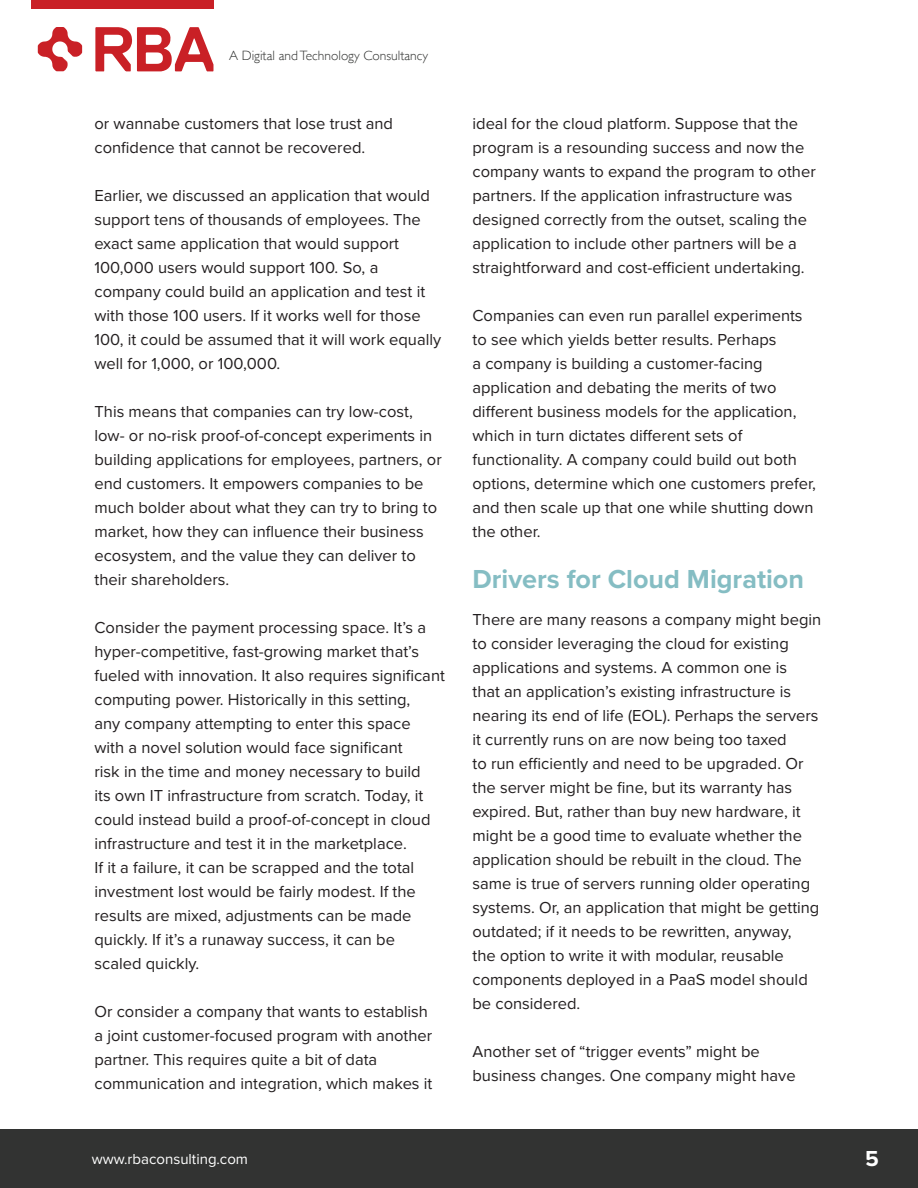
<style>
.page{position:relative;width:918px;height:1188px;background:#fff}
.page>*{position:absolute;margin:0;border:0;box-sizing:border-box;transform-origin:0 0}
.t1{font:700 27px "Proxima Nova";color:#85bdc3}
.t2{font:700 22.5px "Proxima Nova";color:#fff}
.Body_Copy{font:16.5px/24px "Proxima Nova";color:#231f20}
.t3{font:15px "Proxima Nova";color:#fff}
.t4{font:300 13.5px "Gill Sans";color:#323332}
</style>
<div class="page">
<svg style="left:38px;top:27px;width:175px;height:44px"></svg>
<div style="left:31px;top:0;width:182px;height:9px;background:#c92026"></div>
<div style="left:0;top:1130px;width:918px;height:58px;background:#323332"></div>
<p class="t4" style="left:229px;top:45px;width:201px">A Digital and Technology Consultancy</p>
<p class="Body_Copy" style="left:94px;top:112px;width:300px">or wannabe customers that lose trust and confidence that cannot be recovered.</p>
<p class="Body_Copy" style="left:94px;top:184px;width:348px">Earlier, we discussed an application that would support tens of thousands of employees. The exact same application that would support 100,000 users would support 100. So, a company could build an application and test it with those 100 users. If it works well for those 100, it could be assumed that it will work equally well for 1,000, or 100,000.</p>
<p class="Body_Copy" style="left:94px;top:400px;width:349px">This means that companies can try low-cost, low- or no-risk proof-of-concept experiments in building applications for employees, partners, or end customers. It empowers companies to be much bolder about what they can try to bring to market, how they can influence their business ecosystem, and the value they can deliver to their shareholders.</p>
<p class="Body_Copy" style="left:94px;top:616px;width:352px">Consider the payment processing space. It’s a hyper-competitive, fast-growing market that’s fueled with innovation. It also requires significant computing power. Historically in this setting,<br>any company attempting to enter this space<br>with a novel solution would face significant<br>risk in the time and money necessary to build<br>its own IT infrastructure from scratch. Today, it could instead build a proof-of-concept in cloud infrastructure and test it in the marketplace.<br>If it a failure, it can be scrapped and the total investment lost would be fairly modest. If the results are mixed, adjustments can be made quickly. If it’s a runaway success, it can be scaled quickly.</p>
<p class="Body_Copy" style="left:94px;top:1000px;width:339px">Or consider a company that wants to establish a joint customer-focused program with another partner. This requires quite a bit of data communication and integration, which makes it</p>
<p class="Body_Copy" style="left:472px;top:112px;width:345px">ideal for the cloud platform. Suppose that the program is a resounding success and now the company wants to expand the program to other partners. If the application infrastructure was designed correctly from the outset, scaling the application to include other partners will be a straightforward and cost-efficient undertaking.</p>
<p class="Body_Copy" style="left:472px;top:304px;width:345px">Companies can even run parallel experiments to see which yields better results. Perhaps<br>a company is building a customer-facing application and debating the merits of two different business models for the application, which in turn dictates different sets of functionality. A company could build out both options, determine which one customers prefer, and then scale up that one while shutting down the other.</p>
<p class="t1" style="left:472px;top:562px;width:333px">Drivers for Cloud Migration</p>
<p class="Body_Copy" style="left:472px;top:608px;width:350px">There are many reasons a company might begin to consider leveraging the cloud for existing applications and systems. A common one is<br>that an application’s existing infrastructure is nearing its end of life (EOL). Perhaps the servers it currently runs on are now being too taxed<br>to run efficiently and need to be upgraded. Or the server might be fine, but its warranty has expired. But, rather than buy new hardware, it might be a good time to evaluate whether the application should be rebuilt in the cloud. The same is true of servers running older operating systems. Or, an application that might be getting outdated; if it needs to be rewritten, anyway,<br>the option to write it with modular, reusable components deployed in a PaaS model should be considered.</p>
<p class="Body_Copy" style="left:472px;top:1040px;width:325px">Another set of “trigger events” might be business changes. One company might have</p>
<p class="t3" style="left:92px;top:1150px;width:158px">www.rbaconsulting.com</p>
<h2 class="t2" style="left:865px;top:1145px;width:15px">5</h2>
</div>
